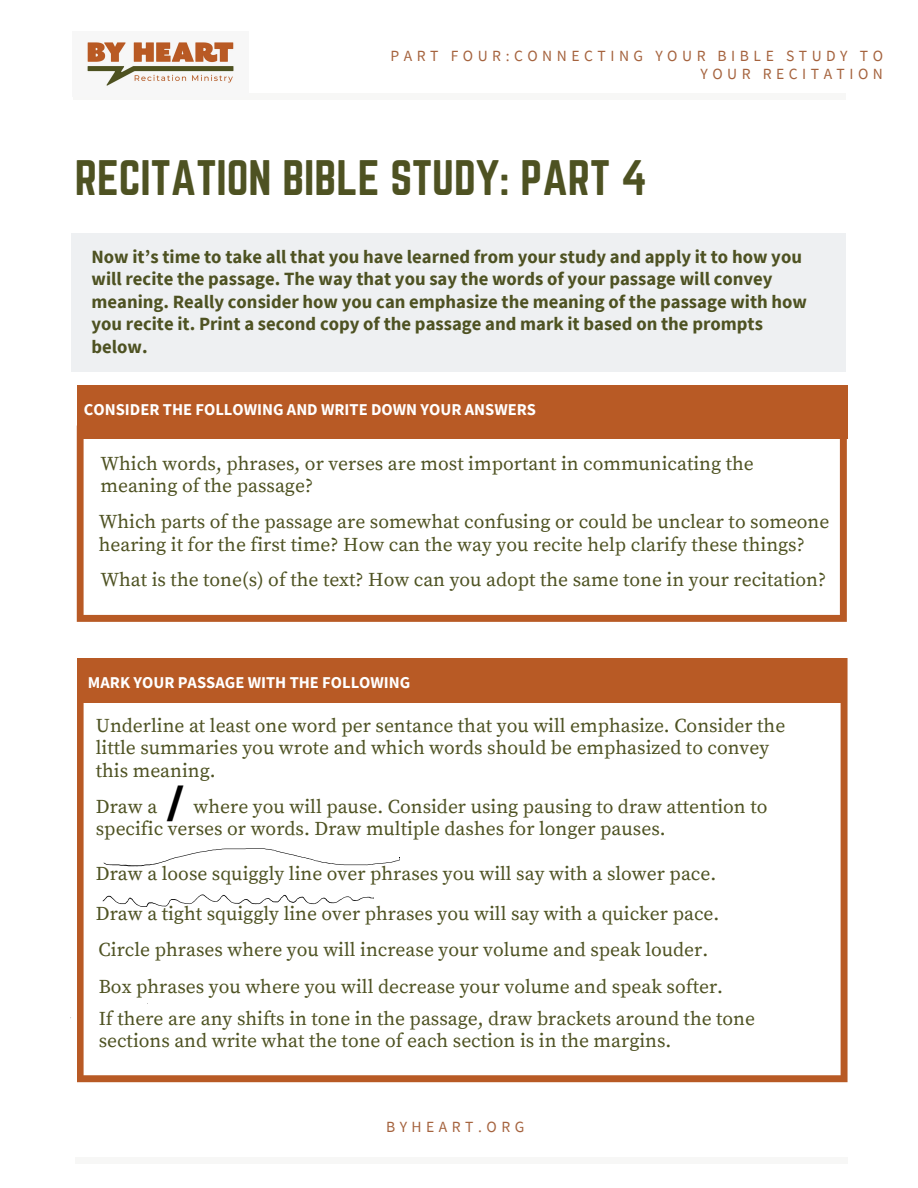
<style>
.page{position:relative;width:918px;height:1188px;background:#fff}
.page>*{position:absolute;margin:0;border:0;box-sizing:border-box;transform-origin:0 0}
.t1{font:43.65px "Norwester";color:#4e5222}
.t2{font:700 42px "Canva Sans";color:#000}
.t3{font:19.5px/22.5px "Source Serif Pro";color:#4e5222}
.t4{font:700 18.75px/22.5px "Source Sans Pro";color:#4e5222}
.t5{font:700 16.5px "Source Sans Pro";color:#fff}
.t6{font:15.6px/18px "Source Sans Pro";letter-spacing:.29em;color:#a5633e;text-align:right}
</style>
<div class="page">
<div style="left:75px;top:1157px;width:773px;height:7px;background:#f7f7f6"></div>
<svg style="left:77px;top:658px;width:771px;height:424px"></svg>
<svg style="left:77px;top:439px;width:770px;height:183px"></svg>
<div style="left:73px;top:93px;width:773px;height:7px;background:#f7f7f6"></div>
<img style="left:87px;top:42px;width:147px;height:44px">
<div style="left:72px;top:233px;width:774px;height:139px;background:#eef0f2"></div>
<div style="left:77px;top:385px;width:770px;height:54px;background:#b85a25"></div>
<div style="left:81px;top:658px;width:765px;height:45px;background:#b85a25"></div>
<svg style="left:104px;top:848px;width:167px;height:17px"></svg>
<svg style="left:103px;top:894px;width:118px;height:12px"></svg>
<p class="t6" style="left:391px;top:46px;width:494px">PART FOUR:CONNECTING YOUR BIBLE STUDY TO<br>YOUR RECITATION</p>
<p class="t1" style="left:75px;top:151px;width:574px">RECITATION BIBLE STUDY: PART 4</p>
<p class="t4" style="left:92px;top:245px;width:717px">Now it’s time to take all that you have learned from your study and apply it to how you will recite the passage. The way that you say the words of your passage will convey meaning. Really consider how you can emphasize the meaning of the passage with how you recite it. Print a second copy of the passage and mark it based on the prompts below.</p>
<p class="t5" style="left:84px;top:399px;width:454px">CONSIDER THE FOLLOWING AND WRITE DOWN YOUR ANSWERS</p>
<p class="t3" style="left:100px;top:453px;width:655px">Which words, phrases, or verses are most important in communicating the meaning of the passage?</p>
<p class="t3" style="left:99px;top:511px;width:732px">Which parts of the passage are somewhat confusing or could be unclear to someone hearing it for the first time? How can the way you recite help clarify these things?</p>
<p class="t3" style="left:100px;top:569px;width:727px">What is the tone(s) of the text? How can you adopt the same tone in your recitation?</p>
<p class="t5" style="left:88px;top:672px;width:324px">MARK YOUR PASSAGE WITH THE FOLLOWING</p>
<p class="t3" style="left:96px;top:715px;width:691px">Underline at least one word per sentance that you will emphasize. Consider the little summaries you wrote and which words should be emphasized to convey this meaning.</p>
<p class="t2" style="left:167px;top:772px;width:19px">/</p>
<p class="t3" style="left:96px;top:796px;width:673px;text-indent:98px">where you will pause. Consider using pausing to draw attention to specific verses or words. Draw multiple dashes for longer pauses.</p>
<p class="t3" style="left:96px;top:796px;width:63px">Draw a</p>
<p class="t3" style="left:96px;top:863px;width:622px">Draw a loose squiggly line over phrases you will say with a slower pace.</p>
<p class="t3" style="left:96px;top:903px;width:625px">Draw a tight squiggly line over phrases you will say with a quicker pace.</p>
<p class="t3" style="left:99px;top:939px;width:611px">Circle phrases where you will increase your volume and speak louder.</p>
<p class="t3" style="left:99px;top:976px;width:626px">Box phrases you where you will decrease your volume and speak softer.</p>
<p class="t3" style="left:99px;top:1008px;width:658px">If there are any shifts in tone in the passage, draw brackets around the tone sections and write what the tone of each section is in the margins.</p>
<p class="t6" style="left:386px;top:1118px;width:140px">BYHEART.ORG</p>
</div>
